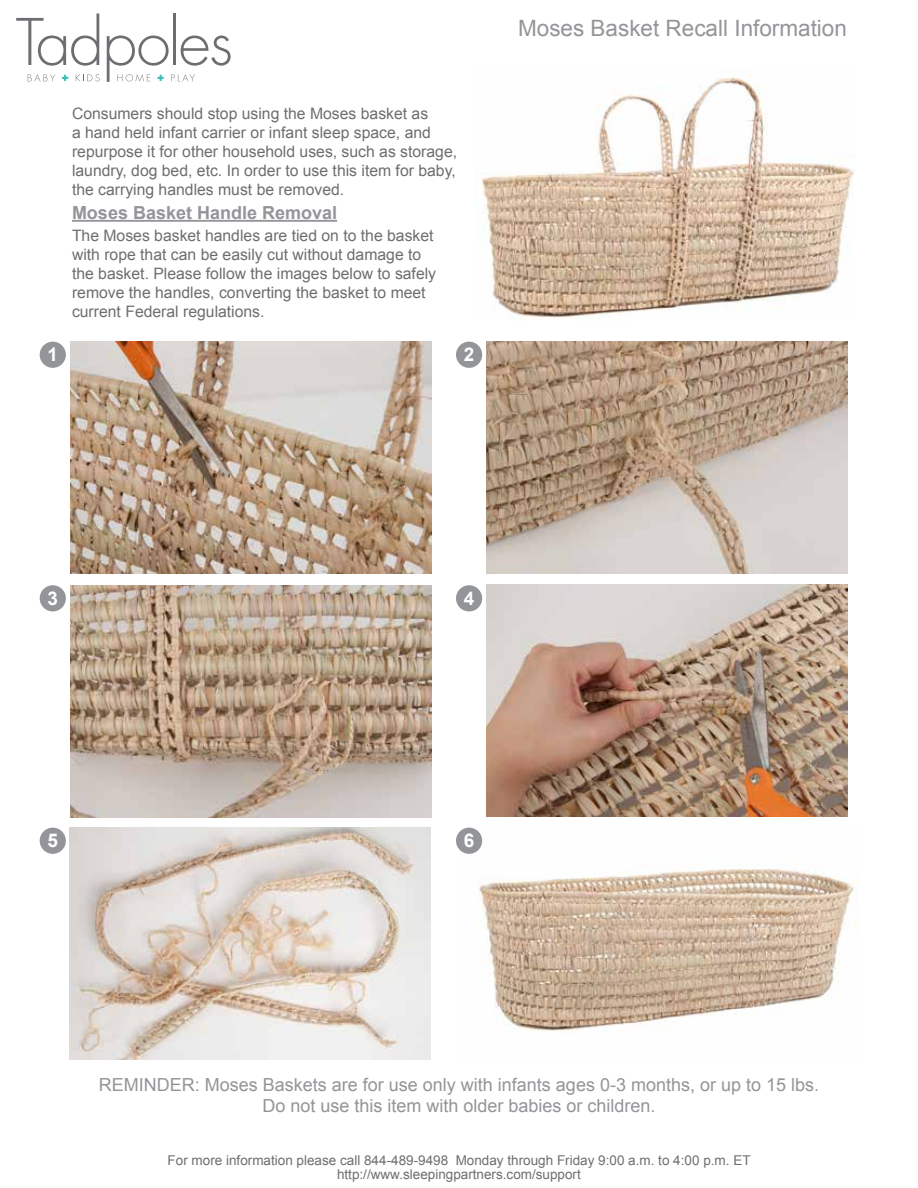
<style>
.page{position:relative;width:918px;height:1188px;background:#fff}
.page>*{position:absolute;margin:0;border:0;box-sizing:border-box;transform-origin:0 0}
.t1{font:22.5px "Arial";color:#939598}
.t2{font:700 18.9px "Arial";color:#fff}
.t3{font:18px/21.6px "Arial";color:#939598;text-align:center}
.t4{font:700 18px "Arial";color:#939598}
.t5{font:15.75px/18.9px "Arial";color:#6d6e71}
.t6{font:13.5px/14.5px "Arial";color:#6d6e71;text-align:center}
</style>
<div class="page">
<svg style="left:16px;top:14px;width:83px;height:52px"></svg>
<hr style="left:173px;top:14px;width:3px;height:51px;background:#6d6e71">
<svg style="left:28px;top:74px;width:27px;height:7px"></svg>
<svg style="left:107px;top:36px;width:124px;height:46px"></svg>
<svg style="left:62px;top:74px;width:7px;height:7px"></svg>
<svg style="left:76px;top:74px;width:24px;height:7px"></svg>
<img style="left:460px;top:828px;width:397px;height:203px">
<img style="left:70px;top:342px;width:361px;height:232px">
<img style="left:70px;top:585px;width:361px;height:232px">
<img style="left:487px;top:342px;width:361px;height:232px">
<img style="left:487px;top:585px;width:361px;height:232px">
<img style="left:70px;top:828px;width:361px;height:232px">
<div style="left:40px;top:342px;width:26px;height:26px;background:#939598;border-radius:50%"></div>
<div style="left:40px;top:585px;width:26px;height:26px;background:#939598;border-radius:50%"></div>
<div style="left:40px;top:828px;width:26px;height:26px;background:#939598;border-radius:50%"></div>
<div style="left:456px;top:342px;width:26px;height:26px;background:#939598;border-radius:50%"></div>
<div style="left:456px;top:585px;width:26px;height:26px;background:#939598;border-radius:50%"></div>
<div style="left:456px;top:828px;width:26px;height:26px;background:#939598;border-radius:50%"></div>
<hr style="left:72px;top:220px;width:265px;height:2px;background:#939598">
<img style="left:475px;top:70px;width:380px;height:249px">
<p class="t2" style="left:47px;top:342px;width:12px">1</p>
<p class="t5" style="left:72px;top:104px;width:387px">Consumers should stop using the Moses basket as<br>a hand held infant carrier or infant sleep space, and repurpose it for other household uses, such as storage, laundry, dog bed, etc. In order to use this item for baby, the carrying handles must be removed.</p>
<p class="t5" style="left:72px;top:226px;width:366px">The Moses basket handles are tied on to the basket with rope that can be easily cut without damage to the basket. Please follow the images below to safely remove the handles, converting the basket to meet current Federal regulations.</p>
<p class="t4" style="left:72px;top:201px;width:267px">Moses Basket Handle Removal</p>
<p class="t2" style="left:464px;top:342px;width:12px">2</p>
<h1 class="t1" style="left:518px;top:13px;width:330px">Moses Basket Recall Information</h1>
<p class="t2" style="left:47px;top:586px;width:12px">3</p>
<p class="t2" style="left:47px;top:828px;width:12px">5</p>
<p class="t2" style="left:464px;top:586px;width:12px">4</p>
<p class="t2" style="left:464px;top:828px;width:12px">6</p>
<p class="t3" style="left:99px;top:1074px;width:722px">REMINDER: Moses Baskets are for use only with infants ages 0-3 months, or up to 15 lbs.<br>Do not use this item with older babies or children.</p>
<p class="t6" style="left:168px;top:1153px;width:585px">For more information please call 844-489-9498 Monday through Friday 9:00 a.m. to 4:00 p.m. ET http://www.sleepingpartners.com/support</p>
</div>
